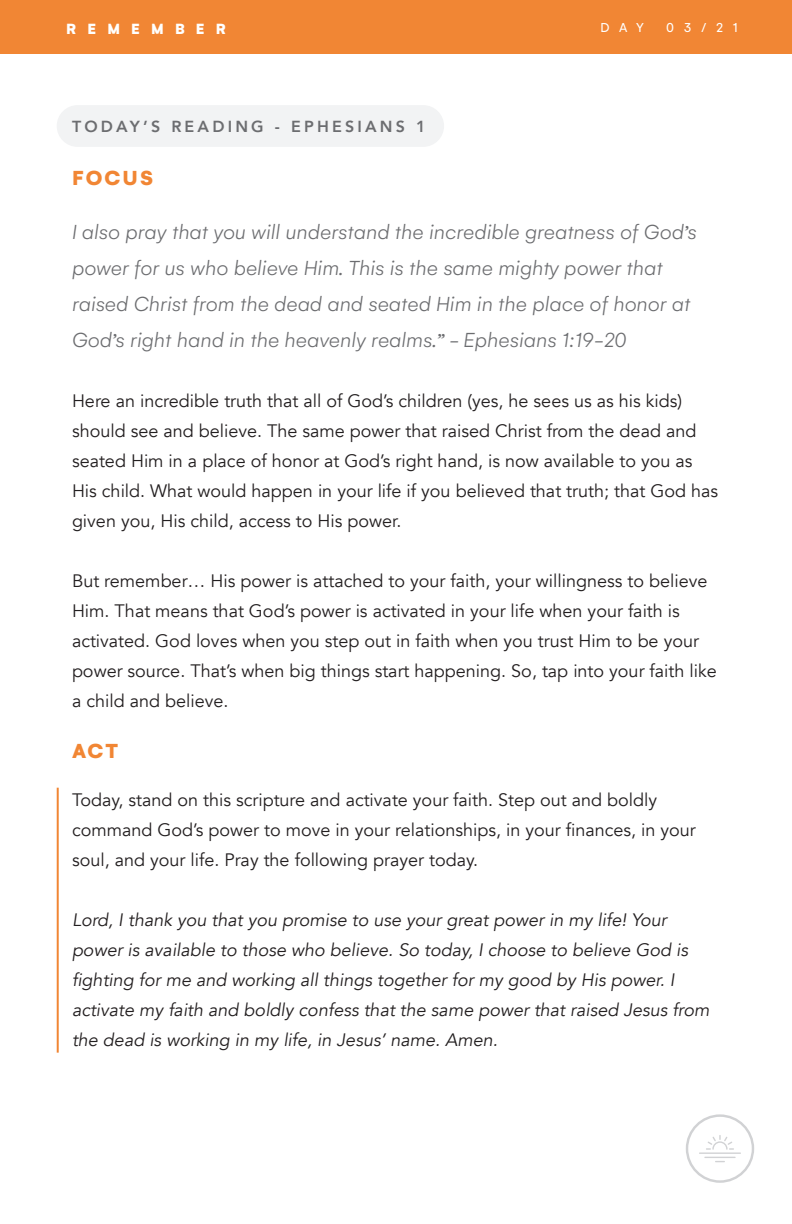
<style>
.page{position:relative;width:792px;height:1224px;background:#fff}
.page>*{position:absolute;margin:0;border:0;box-sizing:border-box;transform-origin:0 0}
.t1{font:italic 300 22px/36px "Gelion";color:#6c6d70}
.t2{font:900 22px "Gelion";letter-spacing:.095em;color:#f18634}
.t3{font:18px/30px "Avenir";color:#231f20}
.t4{font:italic 18px/30px "Avenir";color:#231f20}
.t5{font:800 16px "Avenir";letter-spacing:.2em;color:#6c6d70}
.t6{font:900 16px "Gelion";letter-spacing:.7em;color:#fff}
.t7{font:14px "Gelion";letter-spacing:.685em;color:#fff}
</style>
<div class="page">
<div style="left:0;top:0;width:792px;height:53px;background:#f18634"></div>
<div style="left:57px;top:105px;width:387px;height:42px;background:#f2f3f4;border-radius:21px"></div>
<hr style="left:57px;top:788px;width:2px;height:265px;background:#f18634">
<svg style="left:686px;top:1114px;width:68px;height:69px"></svg>
<p class="t6" style="left:66px;top:18px;width:161px">REMEMBER</p>
<p class="t7" style="left:600px;top:19px;width:45px">DAY</p>
<p class="t7" style="left:666px;top:19px;width:73px">03/21</p>
<p class="t5" style="left:72px;top:114px;width:355px">TODAY’S READING - EPHESIANS 1</p>
<p class="t2" style="left:72px;top:164px;width:83px">FOCUS</p>
<p class="t1" style="left:72px;top:214px;width:626px">I also pray that you will understand the incredible greatness of God’s power for us who believe Him. This is the same mighty power that raised Christ from the dead and seated Him in the place of honor at God’s right hand in the heavenly realms.” - Ephesians 1:19-20</p>
<p class="t3" style="left:72px;top:387px;width:648px">Here an incredible truth that all of God’s children (yes, he sees us as his kids) should see and believe. The same power that raised Christ from the dead and seated Him in a place of honor at God’s right hand, is now available to you as His child. What would happen in your life if you believed that truth; that God has given you, His child, access to His power.</p>
<p class="t3" style="left:72px;top:567px;width:646px">But remember… His power is attached to your faith, your willingness to believe Him. That means that God’s power is activated in your life when your faith is activated. God loves when you step out in faith when you trust Him to be your power source. That’s when big things start happening. So, tap into your faith like a child and believe.</p>
<p class="t2" style="left:72px;top:736px;width:48px">ACT</p>
<p class="t3" style="left:72px;top:785px;width:625px">Today, stand on this scripture and activate your faith. Step out and boldly command God’s power to move in your relationships, in your finances, in your soul, and your life. Pray the following prayer today.</p>
<p class="t4" style="left:72px;top:905px;width:639px">Lord, I thank you that you promise to use your great power in my life! Your power is available to those who believe. So today, I choose to believe God is fighting for me and working all things together for my good by His power. I activate my faith and boldly confess that the same power that raised Jesus from the dead is working in my life, in Jesus’ name. Amen.</p>
</div>
